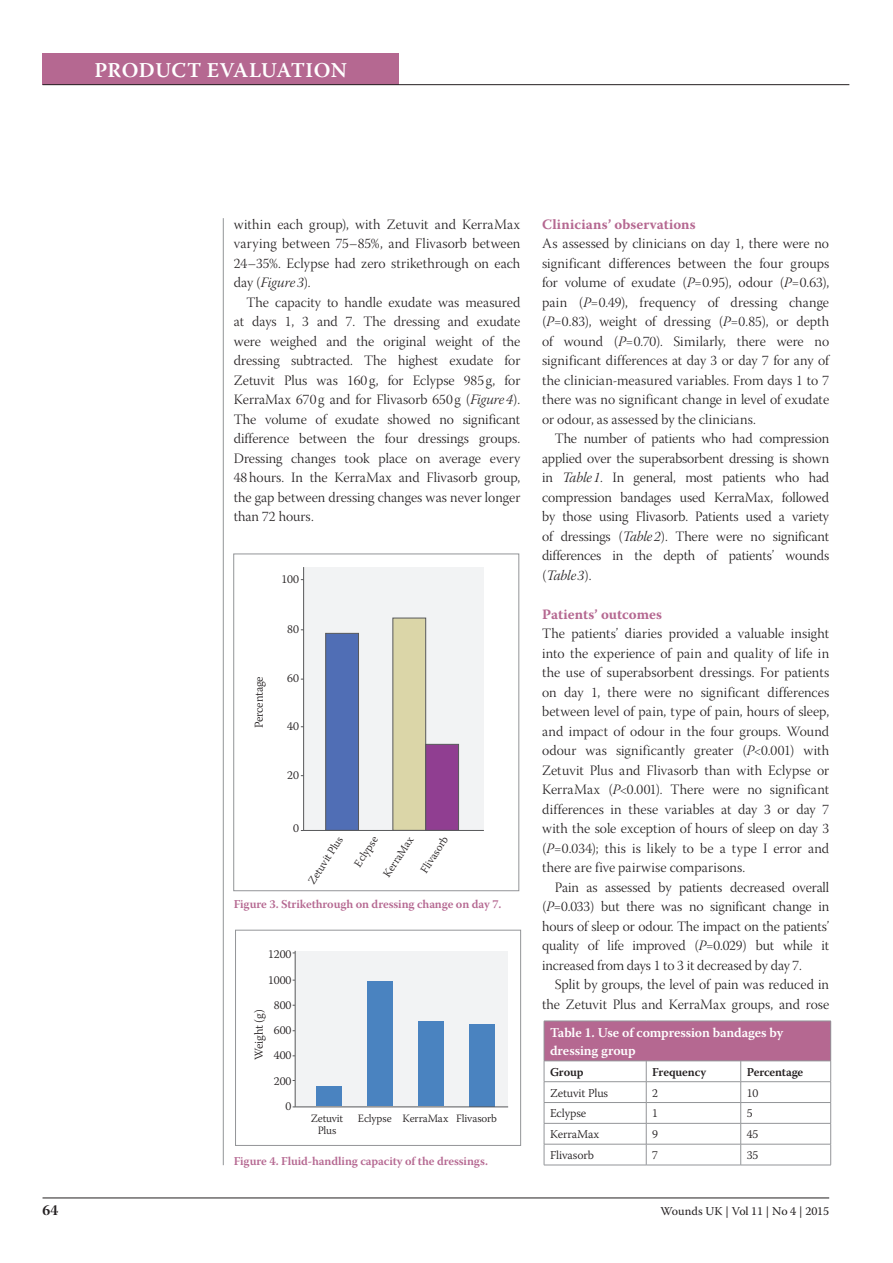
<style>
.page{position:relative;width:893px;height:1263px;background:#fff}
.page>*{position:absolute;margin:0;border:0;box-sizing:border-box;transform-origin:0 0}
.t1{font:600 21px "Warnock Pro";letter-spacing:.02em;color:#fff}
.t2{font:15px "Warnock Pro Bold Subh";color:#231f20}
.t3{font:14.25px/19.5px "Warnock Pro Light Subh";color:#231f20;text-align:justify}
.t4{font:700 14.25px "Warnock Pro";letter-spacing:.005em;color:#b56891}
.t5{font:14.25px "Warnock Pro Light It Subh";letter-spacing:-.005em;color:#231f20}
.t6{font:600 13.5px/18px "Warnock Pro";letter-spacing:-.01em;color:#fff}
.t7{font:300 12px "Warnock Pro";letter-spacing:-.01em;color:#231f20}
.t8{font:600 12px "Warnock Pro";letter-spacing:-.01em;color:#b56891}
.t9{font:600 12px "Warnock Pro";letter-spacing:-.01em;color:#231f20}
.t10{font:12px "Warnock Pro";letter-spacing:-.005em;color:#231f20}
.t11{font:300 11.25px/12px "Warnock Pro";letter-spacing:-.01em;color:#231f20;text-align:center}
.s1{font-family:"Warnock Pro Light Subh"}
.s2{font-family:"Warnock Pro Light It Subh"}
</style>
<div class="page">
<div style="left:235px;top:930px;width:286px;height:215px;border:1px solid #939598"></div>
<hr style="left:43px;top:1197px;width:786px;height:1px;background:#231f20">
<div style="left:43px;top:53px;width:356px;height:32px;background:#b56891"></div>
<hr style="left:43px;top:84px;width:806px;height:1px;background:#231f20">
<hr style="left:223px;top:218px;width:1px;height:947px;background:#939598">
<div style="left:234px;top:554px;width:285px;height:337px;border:1px solid #939598"></div>
<div style="left:544px;top:1021px;width:287px;height:40px;background:#b56891"></div>
<hr style="left:544px;top:1021px;width:102px;height:1px;background:#939598">
<hr style="left:544px;top:1021px;width:1px;height:40px;background:#939598">
<hr style="left:646px;top:1021px;width:95px;height:1px;background:#939598">
<hr style="left:741px;top:1021px;width:90px;height:1px;background:#939598">
<hr style="left:830px;top:1021px;width:1px;height:40px;background:#939598">
<hr style="left:544px;top:1060px;width:102px;height:1px;background:#939598">
<hr style="left:646px;top:1060px;width:95px;height:1px;background:#939598">
<hr style="left:741px;top:1060px;width:90px;height:1px;background:#939598">
<hr style="left:544px;top:1081px;width:102px;height:1px;background:#939598">
<hr style="left:646px;top:1081px;width:95px;height:1px;background:#939598">
<hr style="left:741px;top:1081px;width:90px;height:1px;background:#939598">
<hr style="left:544px;top:1102px;width:102px;height:1px;background:#939598">
<hr style="left:646px;top:1102px;width:95px;height:1px;background:#939598">
<hr style="left:741px;top:1102px;width:90px;height:1px;background:#939598">
<hr style="left:544px;top:1123px;width:102px;height:1px;background:#939598">
<hr style="left:646px;top:1123px;width:95px;height:1px;background:#939598">
<hr style="left:741px;top:1123px;width:90px;height:1px;background:#939598">
<hr style="left:544px;top:1144px;width:102px;height:1px;background:#939598">
<svg style="left:544px;top:1061px;width:1px;height:104px"></svg>
<hr style="left:646px;top:1144px;width:95px;height:1px;background:#939598">
<svg style="left:646px;top:1061px;width:1px;height:104px"></svg>
<hr style="left:741px;top:1144px;width:90px;height:1px;background:#939598">
<svg style="left:740px;top:1061px;width:1px;height:104px"></svg>
<svg style="left:830px;top:1061px;width:1px;height:104px"></svg>
<hr style="left:544px;top:1165px;width:102px;height:1px;background:#939598">
<hr style="left:646px;top:1165px;width:95px;height:1px;background:#939598">
<hr style="left:741px;top:1165px;width:90px;height:1px;background:#939598">
<div style="left:296px;top:951px;width:212px;height:156px;background:#f2f3f4"></div>
<div style="left:316px;top:1086px;width:25px;height:20px;background:#4a83c0"></div>
<div style="left:367px;top:981px;width:25px;height:125px;background:#4a83c0"></div>
<div style="left:418px;top:1021px;width:25px;height:85px;background:#4a83c0"></div>
<div style="left:469px;top:1024px;width:25px;height:82px;background:#4a83c0"></div>
<hr style="left:295px;top:1106px;width:213px;height:1px;background:#57585a">
<hr style="left:295px;top:951px;width:1px;height:156px;background:#57585a">
<div style="left:304px;top:567px;width:180px;height:263px;background:#f2f3f4"></div>
<hr style="left:303px;top:567px;width:1px;height:263px;background:#57585a">
<hr style="left:303px;top:830px;width:181px;height:1px;background:#57585a">
<div style="left:325px;top:633px;width:34px;height:198px;background:#506eb5;border:1px solid #57585a"></div>
<div style="left:392px;top:618px;width:34px;height:213px;background:#dbd6a8;border:1px solid #57585a"></div>
<div style="left:425px;top:744px;width:34px;height:87px;background:#903e91;border:1px solid #57585a"></div>
<h1 class="t1" style="left:94px;top:57px;width:254px">PRODUCT EVALUATION</h1>
<p class="t3" style="left:234px;top:216px;width:288px">within each group), with Zetuvit and KerraMax varying between 75–85%, and Flivasorb between 24–35%. Eclypse had zero strikethrough on each</p>
<p class="t5" style="left:234px;top:275px;width:78px"><span class="s1">day (</span>Figure 3<span class="s1">).</span></p>
<p class="t3" style="left:234px;top:294px;width:288px;text-indent:13px">The capacity to handle exudate was measured at days 1, 3 and 7. The dressing and exudate were weighed and the original weight of the dressing subtracted. The highest exudate for Zetuvit Plus was 160 g, for Eclypse 985 g, for KerraMax 670 g and for Flivasorb 650 g (<span class="s2">Figure 4</span>).<br>The volume of exudate showed no significant difference between the four dressings groups.<br>Dressing changes took place on average every 48hours. In the KerraMax and Flivasorb group, the gap between dressing changes was never longer than 72 hours.</p>
<p class="t7" style="left:281px;top:572px;width:19px">100</p>
<p class="t7" style="left:252px;top:728px;width:54px;rotate:-90deg">Percentage</p>
<p class="t7" style="left:287px;top:622px;width:13px">80</p>
<p class="t7" style="left:287px;top:671px;width:13px">60</p>
<p class="t7" style="left:287px;top:719px;width:13px">40</p>
<p class="t7" style="left:287px;top:768px;width:13px">20</p>
<p class="t7" style="left:293px;top:821px;width:7px">0</p>
<p class="t11" style="left:306px;top:879px;width:56px;rotate:-57deg">Zetuvit Plus</p>
<p class="t11" style="left:418px;top:868px;width:43px;rotate:-57deg">Flivasorb</p>
<p class="t11" style="left:381px;top:872px;width:48px;rotate:-57deg">KerraMax</p>
<p class="t11" style="left:352px;top:862px;width:35px;rotate:-57deg">Eclypse</p>
<p class="t8" style="left:234px;top:897px;width:269px">Figure 3. Strikethrough on dressing change on day 7.</p>
<p class="t7" style="left:268px;top:947px;width:25px">1200</p>
<p class="t7" style="left:268px;top:972px;width:25px">1000</p>
<p class="t7" style="left:252px;top:1060px;width:53px;rotate:-90deg">Weight (g)</p>
<p class="t7" style="left:274px;top:998px;width:19px">800</p>
<p class="t7" style="left:274px;top:1023px;width:19px">600</p>
<p class="t7" style="left:274px;top:1048px;width:19px">400</p>
<p class="t7" style="left:274px;top:1073px;width:19px">200</p>
<p class="t7" style="left:285px;top:1098px;width:7px">0</p>
<p class="t11" style="left:311px;top:1112px;width:34px">Zetuvit<br>Plus</p>
<p class="t11" style="left:358px;top:1112px;width:92px">Eclypse KerraMax</p>
<p class="t11" style="left:456px;top:1112px;width:43px">Flivasorb</p>
<p class="t8" style="left:234px;top:1154px;width:256px">Figure 4. Fluid-handling capacity of the dressings.</p>
<p class="t4" style="left:542px;top:215px;width:155px">Clinicians’ observations</p>
<p class="t3" style="left:542px;top:235px;width:289px">As assessed by clinicians on day 1, there were no significant differences between the four groups for volume of exudate (<span class="s2">P</span>=0.95), odour (<span class="s2">P</span>=0.63), pain (<span class="s2">P</span>=0.49), frequency of dressing change (<span class="s2">P</span>=0.83), weight of dressing (<span class="s2">P</span>=0.85), or depth of wound (<span class="s2">P</span>=0.70). Similarly, there were no significant differences at day 3 or day 7 for any of the clinician-measured variables. From days 1 to 7 there was no significant change in level of exudate or odour, as assessed by the clinicians.</p>
<p class="t3" style="left:542px;top:430px;width:289px;text-indent:13px">The number of patients who had compression applied over the superabsorbent dressing is shown in <span class="s2">Table1</span>. In general, most patients who had compression bandages used KerraMax, followed by those using Flivasorb. Patients used a variety of dressings (<span class="s2">Table2</span>). There were no significant differences in the depth of patients’ wounds</p>
<p class="t5" style="left:542px;top:567px;width:51px"><span class="s1">(</span>Table3<span class="s1">).</span></p>
<p class="t4" style="left:542px;top:605px;width:121px">Patients’ outcomes</p>
<p class="t3" style="left:542px;top:625px;width:289px">The patients’ diaries provided a valuable insight into the experience of pain and quality of life in the use of superabsorbent dressings. For patients on day 1, there were no significant differences between level of pain, type of pain, hours of sleep, and impact of odour in the four groups. Wound odour was significantly greater (<span class="s2">P</span>&lt;0.001) with Zetuvit Plus and Flivasorb than with Eclypse or KerraMax (<span class="s2">P</span>&lt;0.001). There were no significant differences in these variables at day 3 or day 7 with the sole exception of hours of sleep on day 3 (<span class="s2">P</span>=0.034); this is likely to be a type I error and there are five pairwise comparisons.</p>
<p class="t3" style="left:542px;top:879px;width:289px;text-indent:13px">Pain as assessed by patients decreased overall (<span class="s2">P</span>=0.033) but there was no significant change in hours of sleep or odour. The impact on the patients’ quality of life improved (<span class="s2">P</span>=0.029) but while it increased from days 1 to 3 it decreased by day 7.</p>
<p class="t3" style="left:542px;top:976px;width:289px;text-align:right">Split by groups, the level of pain was reduced in the Zetuvit Plus and KerraMax groups, and rose</p>
<p class="t6" style="left:550px;top:1023px;width:235px">Table 1. Use of compression bandages by dressing group</p>
<p class="t9" style="left:550px;top:1064px;width:35px">Group</p>
<p class="t9" style="left:652px;top:1064px;width:55px">Frequency</p>
<p class="t9" style="left:747px;top:1064px;width:58px">Percentage</p>
<p class="t7" style="left:550px;top:1085px;width:60px">Zetuvit Plus</p>
<p class="t7" style="left:652px;top:1085px;width:7px">2</p>
<p class="t7" style="left:747px;top:1085px;width:13px">10</p>
<p class="t7" style="left:550px;top:1106px;width:38px">Eclypse</p>
<p class="t7" style="left:652px;top:1106px;width:7px">1</p>
<p class="t7" style="left:747px;top:1106px;width:7px">5</p>
<p class="t7" style="left:550px;top:1127px;width:51px">KerraMax</p>
<p class="t7" style="left:652px;top:1127px;width:7px">9</p>
<p class="t7" style="left:747px;top:1127px;width:13px">45</p>
<p class="t7" style="left:550px;top:1148px;width:46px">Flivasorb</p>
<p class="t7" style="left:652px;top:1148px;width:7px">7</p>
<p class="t7" style="left:747px;top:1148px;width:13px">35</p>
<p class="t2" style="left:43px;top:1201px;width:17px">64</p>
<p class="t10" style="left:660px;top:1204px;width:170px">Wounds UK | Vol 11 | No 4 | 2015</p>
</div>
